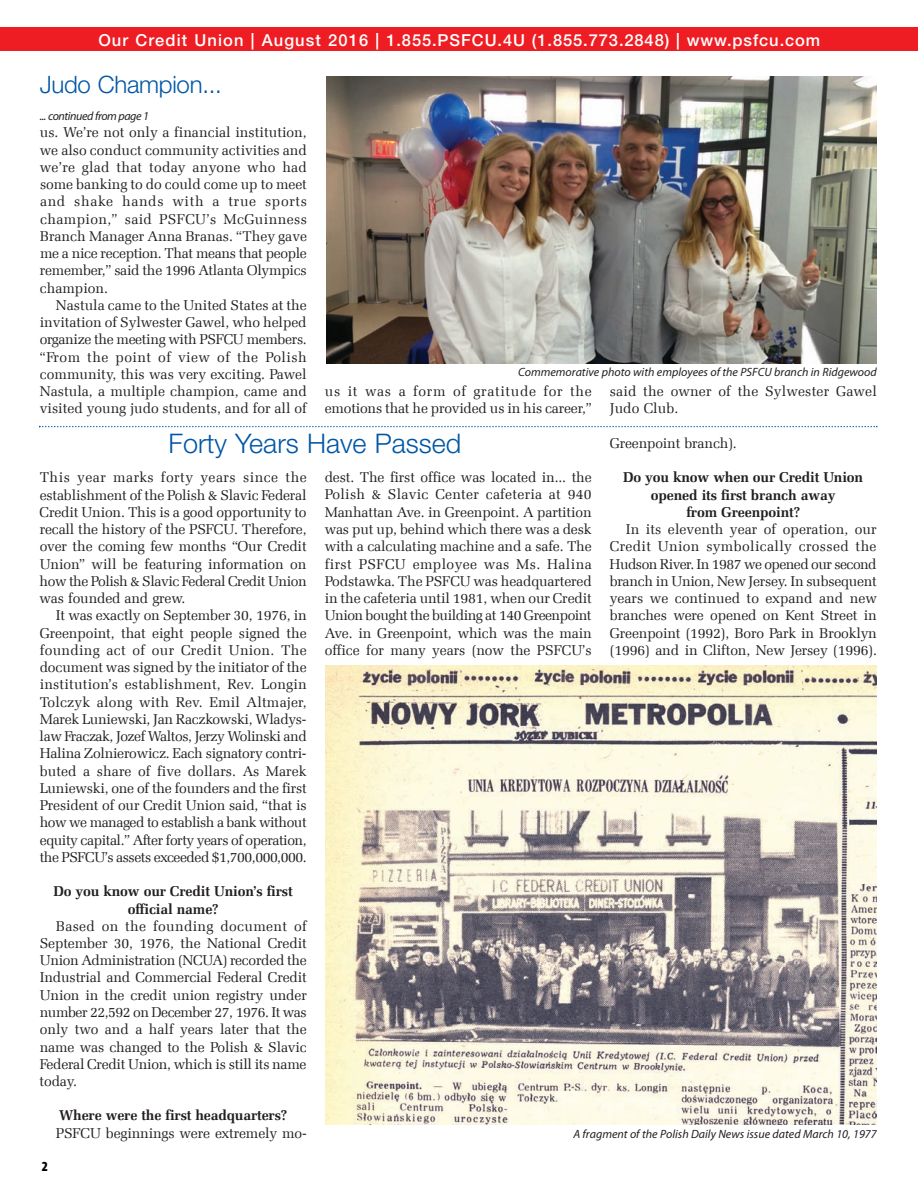
<style>
.page{position:relative;width:918px;height:1188px;background:#fff}
.page>*{position:absolute;margin:0;border:0;box-sizing:border-box;transform-origin:0 0}
.t1{font:300 27px "Helvetica Neue LT Pro";color:#0156a6}
.t2{font:300 24px "Helvetica Neue LT Pro";letter-spacing:-.01em;color:#0156a6}
.t3{font:500 16.5px "Helvetica Neue LT Pro";letter-spacing:.055em;color:#fff}
.t4{font:14.25px/17.2px "Zapf Ellipt EU";letter-spacing:-.01em;color:#231f20;text-align:justify}
.t5{font:700 14.25px/17.2px "Zapf Ellipt EU";letter-spacing:-.01em;color:#231f20;text-align:center}
.t6{font:14.25px/17.2px "Zapf Ellipt EU";letter-spacing:.01em;color:#231f20}
.t7{font:900 condensed 13.95px "Myriad Pro NPL";color:#000}
.t8{font:italic 12px "Myriad Pro NPL";color:#231f20}
.t9{font:italic 12px "Myriad Pro NPL";letter-spacing:-.035em;color:#231f20}
</style>
<div class="page">
<div style="left:0;top:28px;width:918px;height:23px;background:#ee1d23"></div>
<svg style="left:39px;top:426px;width:839px;height:1px"></svg>
<img style="left:325px;top:665px;width:552px;height:459px">
<img style="left:326px;top:76px;width:551px;height:287px">
<p class="t3" style="left:98px;top:34px;width:723px">Our Credit Union | August 2016 | 1.855.PSFCU.4U (1.855.773.2848) | www.psfcu.com</p>
<h2 class="t2" style="left:40px;top:76px;width:184px">Judo Champion...</h2>
<p class="t9" style="left:40px;top:112px;width:111px">... continued from page 1</p>
<p class="t4" style="left:40px;top:124px;width:269px">us. We’re not only a financial institution, we also conduct community activities and we’re glad that today anyone who had some banking to do could come up to meet and shake hands with a true sports champion,” said PSFCU’s McGuinness Branch Manager Anna Branas. “They gave me a nice reception. That means that people remember,” said the 1996 Atlanta Olympics champion.</p>
<p class="t4" style="left:40px;top:297px;width:269px;text-indent:16px">Nastula came to the United States at the invitation of Sylwester Gawel, who helped organize the meeting with PSFCU members. “From the point of view of the Polish community, this was very exciting. Pawel Nastula, a multiple champion, came and visited young judo students, and for all of</p>
<p class="t8" style="left:518px;top:367px;width:360px">Commemorative photo with employees of the PSFCU branch in Ridgewood</p>
<p class="t4" style="left:325px;top:383px;width:269px">us it was a form of gratitude for the emotions that he provided us in his career,”</p>
<p class="t6" style="left:610px;top:383px;width:269px">said the owner of the Sylwester Gawel<br>Judo Club.</p>
<h1 class="t1" style="left:169px;top:434px;width:294px">Forty Years Have Passed</h1>
<p class="t4" style="left:610px;top:435px;width:129px">Greenpoint branch).</p>
<p class="t5" style="left:623px;top:469px;width:242px">Do you know when our Credit Union opened its first branch away<br>from Greenpoint?</p>
<p class="t4" style="left:610px;top:521px;width:269px;text-indent:16px">In its eleventh year of operation, our Credit Union symbolically crossed the Hudson River. In 1987 we opened our second branch in Union, New Jersey. In subsequent years we continued to expand and new branches were opened on Kent Street in Greenpoint (1992), Boro Park in Brooklyn (1996) and in Clifton, New Jersey (1996).</p>
<p class="t4" style="left:325px;top:469px;width:269px">dest. The first office was located in... the Polish &amp; Slavic Center cafeteria at 940<br>Manhattan Ave. in Greenpoint. A partition was put up, behind which there was a desk with a calculating machine and a safe. The first PSFCU employee was Ms. Halina Podstawka. The PSFCU was headquartered in the cafeteria until 1981, when our Credit Union bought the building at 140 Greenpoint Ave. in Greenpoint, which was the main office for many years (now the PSFCU’s</p>
<p class="t4" style="left:40px;top:469px;width:269px">This year marks forty years since the establishment of the Polish &amp; Slavic Federal Credit Union. This is a good opportunity to recall the history of the PSFCU. Therefore, over the coming few months “Our Credit Union” will be featuring information on how the Polish &amp; Slavic Federal Credit Union was founded and grew.</p>
<p class="t4" style="left:40px;top:607px;width:269px;text-indent:16px">It was exactly on September 30, 1976, in Greenpoint, that eight people signed the founding act of our Credit Union. The document was signed by the initiator of the institution’s establishment, Rev. Longin Tolczyk along with Rev. Emil Altmajer, Marek Luniewski, Jan Raczkowski, Wladys - law Fraczak, Jozef Waltos, Jerzy Wolinski and Halina Zolnierowicz. Each signatory contri - buted a share of five dollars. As Marek Luniewski, one of the founders and the first President of our Credit Union said, “that is how we managed to establish a bank without equity capital.” After forty years of operation, the PSFCU’s assets exceeded $1,700,000,000.</p>
<p class="t5" style="left:53px;top:883px;width:241px">Do you know our Credit Union’s first official name?</p>
<p class="t4" style="left:40px;top:918px;width:269px;text-indent:16px">Based on the founding document of September 30, 1976, the National Credit Union Administration (NCUA) recorded the Industrial and Commercial Federal Credit Union in the credit union registry under number 22,592 on December 27, 1976. It was only two and a half years later that the name was changed to the Polish &amp; Slavic Federal Credit Union, which is still its name today.</p>
<p class="t5" style="left:59px;top:1107px;width:229px">Where were the first headquarters?</p>
<p class="t4" style="left:56px;top:1125px;width:252px">PSFCU beginnings were extremely mo -</p>
<p class="t8" style="left:573px;top:1130px;width:305px">A fragment of the Polish Daily News issue dated March 10, 1977</p>
<p class="t7" style="left:42px;top:1162px;width:8px">2</p>
</div>
